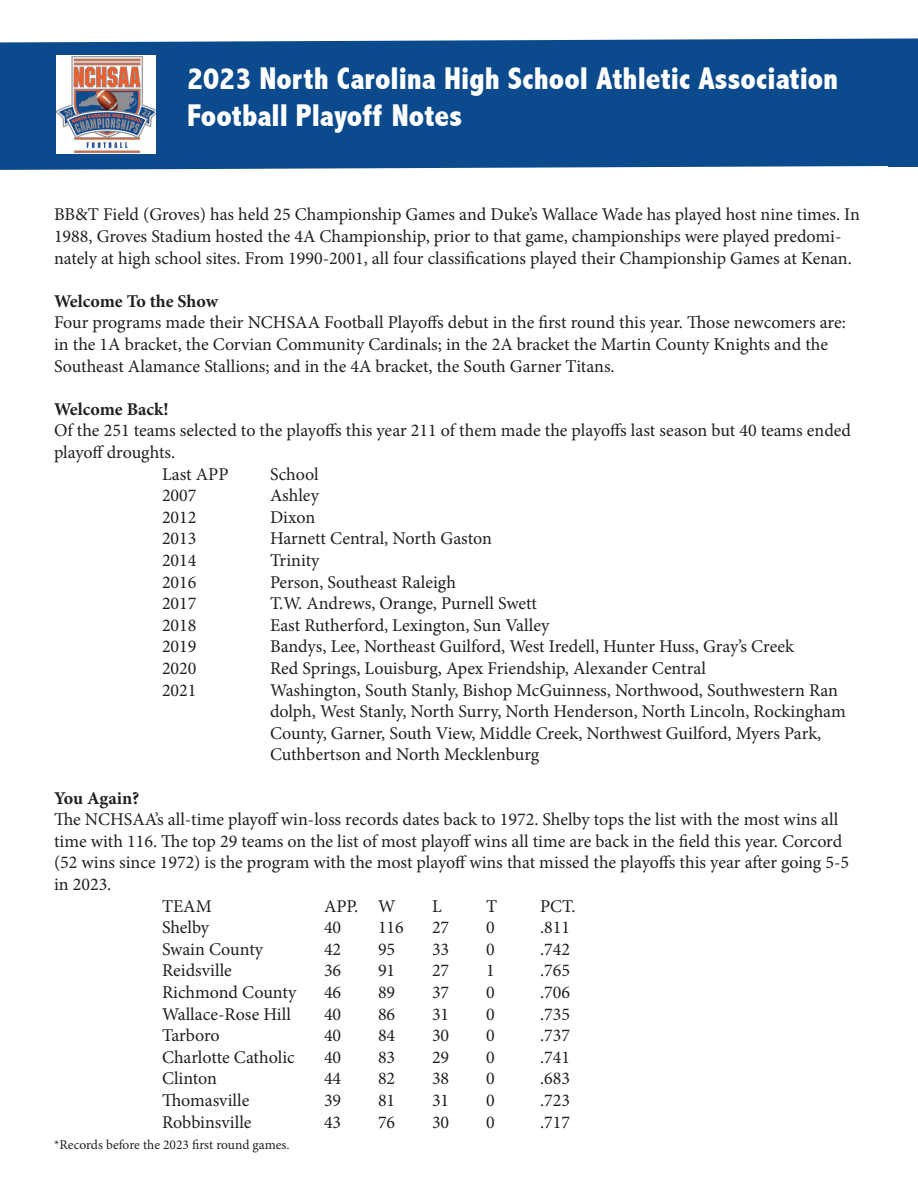
<style>
.page{position:relative;width:918px;height:1188px;background:#fff}
.page>*{position:absolute;margin:0;border:0;box-sizing:border-box;transform-origin:0 0}
.t1{font:800 condensed 31.5px/37.8px "Abadi";color:#fff}
.t2{font:18px/21.6px "Minion Pro";color:#231f20}
.t3{font:700 18px "Minion Pro";color:#231f20}
.t4{font:13.5px "Minion Pro";letter-spacing:-.005em;color:#231f20}
</style>
<div class="page">
<div style="left:0;top:38px;width:918px;height:132px;background:#0b4a8d"></div>
<img style="left:56px;top:55px;width:100px;height:98px">
<p class="t1" style="left:187px;top:59px;width:653px">2023 North Carolina High School Athletic Association<br>Football Playoff Notes</p>
<p class="t2" style="left:54px;top:204px;width:807px">BB&amp;T Field (Groves) has held 25 Championship Games and Duke’s Wallace Wade has played host nine times. In<br>1988, Groves Stadium hosted the 4A Championship, prior to that game, championships were played predomi&shy;nately at high school sites. From 1990-2001, all four classifications played their Championship Games at Kenan.</p>
<p class="t3" style="left:54px;top:288px;width:166px">Welcome To the Show</p>
<p class="t2" style="left:54px;top:312px;width:793px">Four programs made their NCHSAA Football Playoffs debut in the first round this year. Those newcomers are: in the 1A bracket, the Corvian Community Cardinals; in the 2A bracket the Martin County Knights and the<br>Southeast Alamance Stallions; and in the 4A bracket, the South Garner Titans.</p>
<p class="t3" style="left:54px;top:396px;width:116px">Welcome Back!</p>
<p class="t2" style="left:54px;top:420px;width:799px">Of the 251 teams selected to the playoffs this year 211 of them made the playoffs last season but 40 teams ended playoff droughts.</p>
<p class="t2" style="left:162px;top:463px;width:68px">Last APP</p>
<p class="t2" style="left:270px;top:463px;width:50px">School</p>
<p class="t2" style="left:162px;top:485px;width:36px">2007</p>
<p class="t2" style="left:270px;top:485px;width:50px">Ashley</p>
<p class="t2" style="left:162px;top:506px;width:36px">2012</p>
<p class="t2" style="left:270px;top:506px;width:47px">Dixon</p>
<p class="t2" style="left:162px;top:528px;width:36px">2013</p>
<p class="t2" style="left:270px;top:528px;width:223px">Harnett Central, North Gaston</p>
<p class="t2" style="left:162px;top:550px;width:36px">2014</p>
<p class="t2" style="left:270px;top:550px;width:51px">Trinity</p>
<p class="t2" style="left:162px;top:571px;width:36px">2016</p>
<p class="t2" style="left:270px;top:571px;width:188px">Person, Southeast Raleigh</p>
<p class="t2" style="left:162px;top:593px;width:36px">2017</p>
<p class="t2" style="left:270px;top:593px;width:269px">T.W. Andrews, Orange, Purnell Swett</p>
<p class="t2" style="left:162px;top:614px;width:36px">2018</p>
<p class="t2" style="left:270px;top:614px;width:281px">East Rutherford, Lexington, Sun Valley</p>
<p class="t2" style="left:162px;top:636px;width:36px">2019</p>
<p class="t2" style="left:270px;top:636px;width:525px">Bandys, Lee, Northeast Guilford, West Iredell, Hunter Huss, Gray’s Creek</p>
<p class="t2" style="left:162px;top:658px;width:36px">2020</p>
<p class="t2" style="left:270px;top:658px;width:437px">Red Springs, Louisburg, Apex Friendship, Alexander Central</p>
<p class="t2" style="left:162px;top:679px;width:36px">2021</p>
<p class="t2" style="left:270px;top:679px;width:577px">Washington, South Stanly, Bishop McGuinness, Northwood, Southwestern Ran dolph, West Stanly, North Surry, North Henderson, North Lincoln, Rockingham<br>County, Garner, South View, Middle Creek, Northwest Guilford, Myers Park,</p>
<p class="t2" style="left:270px;top:744px;width:271px">Cuthbertson and North Mecklenburg</p>
<p class="t3" style="left:54px;top:785px;width:87px">You Again?</p>
<p class="t2" style="left:54px;top:809px;width:797px">The NCHSAA’s all-time playoff win-loss records dates back to 1972. Shelby tops the list with the most wins all time with 116. The top 29 teams on the list of most playoff wins all time are back in the field this year. Corcord (52 wins since 1972) is the program with the most playoff wins that missed the playoffs this year after going 5-5 in 2023.</p>
<p class="t2" style="left:162px;top:895px;width:51px">TEAM</p>
<p class="t2" style="left:324px;top:895px;width:73px">APP. W</p>
<p class="t2" style="left:432px;top:895px;width:11px">L</p>
<p class="t2" style="left:486px;top:895px;width:13px">T</p>
<p class="t2" style="left:540px;top:895px;width:37px">PCT.</p>
<p class="t2" style="left:162px;top:917px;width:49px">Shelby</p>
<p class="t2" style="left:324px;top:917px;width:19px">40</p>
<p class="t2" style="left:378px;top:917px;width:27px">116</p>
<p class="t2" style="left:432px;top:917px;width:19px">27</p>
<p class="t2" style="left:486px;top:917px;width:10px">0</p>
<p class="t2" style="left:540px;top:917px;width:32px">.811</p>
<p class="t2" style="left:162px;top:938px;width:103px">Swain County</p>
<p class="t2" style="left:324px;top:938px;width:19px">42</p>
<p class="t2" style="left:378px;top:938px;width:19px">95</p>
<p class="t2" style="left:432px;top:938px;width:19px">33</p>
<p class="t2" style="left:486px;top:938px;width:10px">0</p>
<p class="t2" style="left:540px;top:938px;width:32px">.742</p>
<p class="t2" style="left:162px;top:960px;width:71px">Reidsville</p>
<p class="t2" style="left:324px;top:960px;width:19px">36</p>
<p class="t2" style="left:378px;top:960px;width:19px">91</p>
<p class="t2" style="left:432px;top:960px;width:19px">27</p>
<p class="t2" style="left:486px;top:960px;width:10px">1</p>
<p class="t2" style="left:540px;top:960px;width:32px">.765</p>
<p class="t2" style="left:162px;top:982px;width:136px">Richmond County</p>
<p class="t2" style="left:324px;top:982px;width:19px">46</p>
<p class="t2" style="left:378px;top:982px;width:19px">89</p>
<p class="t2" style="left:432px;top:982px;width:19px">37</p>
<p class="t2" style="left:486px;top:982px;width:10px">0</p>
<p class="t2" style="left:540px;top:982px;width:32px">.706</p>
<p class="t2" style="left:162px;top:1003px;width:131px">Wallace-Rose Hill</p>
<p class="t2" style="left:324px;top:1003px;width:19px">40</p>
<p class="t2" style="left:378px;top:1003px;width:19px">86</p>
<p class="t2" style="left:432px;top:1003px;width:19px">31</p>
<p class="t2" style="left:486px;top:1003px;width:10px">0</p>
<p class="t2" style="left:540px;top:1003px;width:32px">.735</p>
<p class="t2" style="left:162px;top:1025px;width:59px">Tarboro</p>
<p class="t2" style="left:324px;top:1025px;width:19px">40</p>
<p class="t2" style="left:378px;top:1025px;width:19px">84</p>
<p class="t2" style="left:432px;top:1025px;width:19px">30</p>
<p class="t2" style="left:486px;top:1025px;width:10px">0</p>
<p class="t2" style="left:540px;top:1025px;width:32px">.737</p>
<p class="t2" style="left:162px;top:1046px;width:134px">Charlotte Catholic</p>
<p class="t2" style="left:324px;top:1046px;width:19px">40</p>
<p class="t2" style="left:378px;top:1046px;width:19px">83</p>
<p class="t2" style="left:432px;top:1046px;width:19px">29</p>
<p class="t2" style="left:486px;top:1046px;width:10px">0</p>
<p class="t2" style="left:540px;top:1046px;width:32px">.741</p>
<p class="t2" style="left:162px;top:1068px;width:57px">Clinton</p>
<p class="t2" style="left:324px;top:1068px;width:19px">44</p>
<p class="t2" style="left:378px;top:1068px;width:19px">82</p>
<p class="t2" style="left:432px;top:1068px;width:19px">38</p>
<p class="t2" style="left:486px;top:1068px;width:10px">0</p>
<p class="t2" style="left:540px;top:1068px;width:32px">.683</p>
<p class="t2" style="left:162px;top:1090px;width:89px">Thomasville</p>
<p class="t2" style="left:324px;top:1090px;width:19px">39</p>
<p class="t2" style="left:378px;top:1090px;width:19px">81</p>
<p class="t2" style="left:432px;top:1090px;width:19px">31</p>
<p class="t2" style="left:486px;top:1090px;width:10px">0</p>
<p class="t2" style="left:540px;top:1090px;width:32px">.723</p>
<p class="t2" style="left:162px;top:1111px;width:91px">Robbinsville</p>
<p class="t2" style="left:324px;top:1111px;width:19px">43</p>
<p class="t2" style="left:378px;top:1111px;width:19px">76</p>
<p class="t2" style="left:432px;top:1111px;width:19px">30</p>
<p class="t2" style="left:486px;top:1111px;width:10px">0</p>
<p class="t2" style="left:540px;top:1111px;width:32px">.717</p>
<p class="t4" style="left:54px;top:1136px;width:237px">*Records before the 2023 first round games.</p>
</div>
